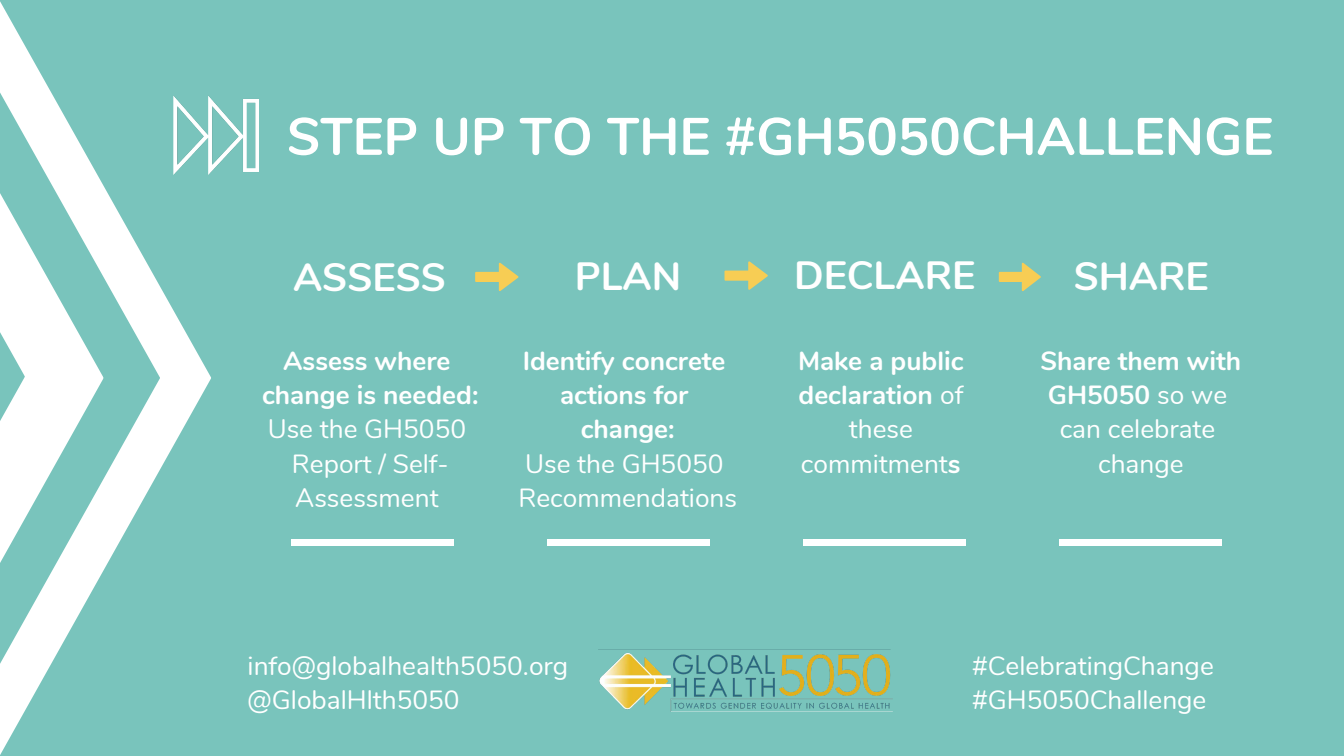
<style>
.page{position:relative;width:1344px;height:756px;background:#79c4bc}
.page>*{position:absolute;margin:0;border:0;box-sizing:border-box;transform-origin:0 0}
.t1{font:700 52.5px "Nunito";color:#fff}
.t2{font:700 39.38px "Nunito";color:#fff}
.t3{font:26.25px/34.1px "Nunito";color:#fff}
.t4{font:700 26.25px/34.1px "Nunito";color:#fff;text-align:center}
.s1{font-weight:400}
.s2{font-weight:700}
</style>
<div class="page">
<svg style="left:475px;top:263px;width:43px;height:28px"></svg>
<img style="left:598px;top:649px;width:294px;height:63px">
<svg style="left:724px;top:261px;width:44px;height:29px"></svg>
<svg style="left:999px;top:263px;width:42px;height:28px"></svg>
<div style="left:291px;top:539px;width:163px;height:7px;background:#fff"></div>
<div style="left:547px;top:539px;width:163px;height:7px;background:#fff"></div>
<div style="left:803px;top:539px;width:163px;height:7px;background:#fff"></div>
<div style="left:1059px;top:539px;width:163px;height:7px;background:#fff"></div>
<img style="left:211px;top:99px;width:48px;height:73px">
<svg style="left:160px;top:96px;width:51px;height:374px"></svg>
<svg style="left:104px;top:187px;width:56px;height:382px"></svg>
<svg style="left:25px;top:46px;width:79px;height:665px"></svg>
<svg style="left:0;top:1px;width:25px;height:754px"></svg>
<h1 class="t1" style="left:287px;top:98px;width:988px">STEP UP TO THE #GH5050CHALLENGE</h1>
<h2 class="t2" style="left:293px;top:249px;width:154px">ASSESS</h2>
<h2 class="t2" style="left:575px;top:247px;width:108px">PLAN</h2>
<h2 class="t2" style="left:794px;top:246px;width:183px">DECLARE</h2>
<h2 class="t2" style="left:1074px;top:247px;width:137px">SHARE</h2>
<p class="t4" style="left:262px;top:342px;width:218px">Assess where change is needed:</p>
<p class="t3" style="left:268px;top:411px;width:200px;text-align:center">Use the GH5050<br>Report / Self-<br>Assessment</p>
<p class="t4" style="left:523px;top:342px;width:204px">Identify concrete actions for change:</p>
<p class="t3" style="left:518px;top:445px;width:220px">Use the GH5050<br>Recommendations</p>
<p class="t4" style="left:798px;top:342px;width:167px">Make a public declaration <span class="s1">of these commitment</span>s</p>
<p class="t3" style="left:1041px;top:342px;width:202px;text-align:center"><span class="s2">Share them with<br>GH5050</span> so we can celebrate change</p>
<p class="t3" style="left:248px;top:647px;width:322px">info@globalhealth5050.org @GlobalHlth5050</p>
<p class="t3" style="left:972px;top:647px;width:243px">#CelebratingChange #GH5050Challenge</p>
</div>
